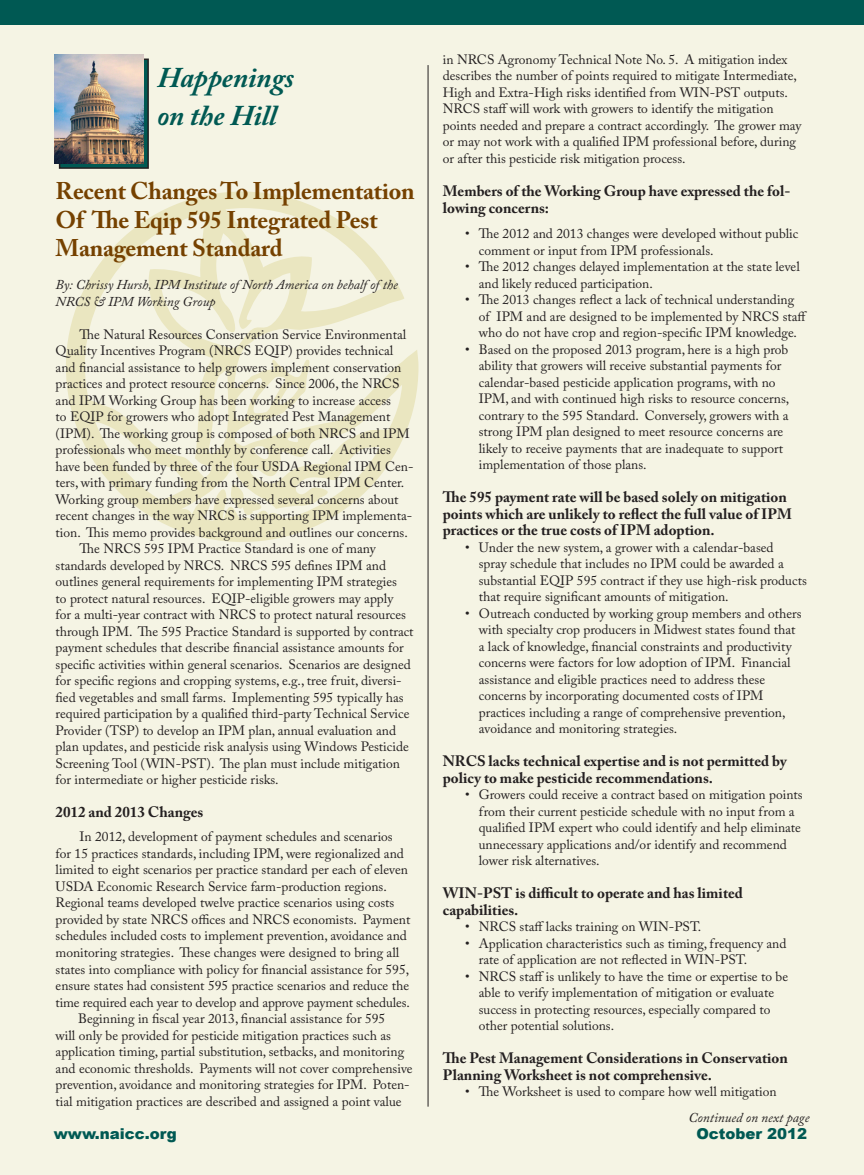
<style>
.page{position:relative;width:864px;height:1175px;background:#fff}
.page>*{position:absolute;margin:0;border:0;box-sizing:border-box;transform-origin:0 0}
.t1{font:italic 700 28.5px/37.5px "Adobe Caslon Pro";color:#005953}
.t2{font:700 24px/28.5px "Adobe Caslon Pro";letter-spacing:-.01em;color:#754100}
.t3{font:700 15px/16.5px "Adobe Caslon Pro";color:#231f20}
.t4{font:900 15px "Arial";color:#005953}
.t5{font:13.5px/16.5px "Adobe Caslon Pro";color:#231f20}
.t6{font:italic 13.5px/16.5px "Adobe Caslon Pro";color:#231f20}
</style>
<div class="page">
<div style="left:0;top:16px;width:863px;height:1158px;background:#f5f4e4"></div>
<div style="left:0;top:0;width:864px;height:25px;background:#005953"></div>
<hr style="left:428px;top:65px;width:1px;height:1041px;background:#231f20">
<svg style="left:66px;top:191px;width:352px;height:351px"></svg>
<svg style="left:62px;top:61px;width:84px;height:105px"></svg>
<div style="left:59px;top:58px;width:90px;height:111px;border:2px solid #231f20"></div>
<img style="left:54px;top:54px;width:90px;height:109px">
<p class="t1" style="left:157px;top:58px;width:138px">Happenings on the Hill</p>
<p class="t2" style="left:56px;top:177px;width:361px">Recent Changes To Implementation<br>Of The Eqip 595 Integrated Pest<br>Management Standard</p>
<p class="t6" style="left:56px;top:276px;width:344px">By: Chrissy Hursh, IPM Institute of North America on behalf of the<br>NRCS &amp; IPM Working Group</p>
<p class="t5" style="left:56px;top:326px;width:359px;text-indent:24px">The Natural Resources Conservation Service Environmental Quality Incentives Program (NRCS EQIP) provides technical and financial assistance to help growers implement conservation practices and protect resource concerns. Since 2006, the NRCS and IPM Working Group has been working to increase access<br>to EQIP for growers who adopt Integrated Pest Management (IPM). The working group is composed of both NRCS and IPM professionals who meet monthly by conference call. Activities have been funded by three of the four USDA Regional IPM Cen&shy;ters, with primary funding from the North Central IPM Center.<br>Working group members have expressed several concerns about recent changes in the way NRCS is supporting IPM implementa&shy;tion. This memo provides background and outlines our concerns.</p>
<p class="t5" style="left:56px;top:540px;width:359px;text-indent:24px">The NRCS 595 IPM Practice Standard is one of many standards developed by NRCS. NRCS 595 defines IPM and outlines general requirements for implementing IPM strategies<br>to protect natural resources. EQIP-eligible growers may apply<br>for a multi-year contract with NRCS to protect natural resources through IPM. The 595 Practice Standard is supported by contract payment schedules that describe financial assistance amounts for specific activities within general scenarios. Scenarios are designed for specific regions and cropping systems, e.g., tree fruit, diversi&shy;fied vegetables and small farms. Implementing 595 typically has required participation by a qualified third-party Technical Service Provider (TSP) to develop an IPM plan, annual evaluation and plan updates, and pesticide risk analysis using Windows Pesticide Screening Tool (WIN-PST). The plan must include mitigation for intermediate or higher pesticide risks.</p>
<p class="t3" style="left:56px;top:804px;width:149px">2012 and 2013 Changes</p>
<p class="t5" style="left:56px;top:828px;width:356px;text-indent:24px">In 2012, development of payment schedules and scenarios for 15 practices standards, including IPM, were regionalized and limited to eight scenarios per practice standard per each of eleven USDA Economic Research Service farm-production regions.<br>Regional teams developed twelve practice scenarios using costs provided by state NRCS offices and NRCS economists. Payment schedules included costs to implement prevention, avoidance and monitoring strategies. These changes were designed to bring all states into compliance with policy for financial assistance for 595, ensure states had consistent 595 practice scenarios and reduce the time required each year to develop and approve payment schedules.</p>
<p class="t5" style="left:56px;top:1010px;width:358px;text-indent:23px">Beginning in fiscal year 2013, financial assistance for 595<br>will only be provided for pesticide mitigation practices such as application timing, partial substitution, setbacks, and monitoring and economic thresholds. Payments will not cover comprehensive prevention, avoidance and monitoring strategies for IPM. Poten&shy;tial mitigation practices are described and assigned a point value</p>
<p class="t5" style="left:443px;top:51px;width:360px">in NRCS Agronomy Technical Note No. 5. A mitigation index describes the number of points required to mitigate Intermediate, High and Extra-High risks identified from WIN-PST outputs.<br>NRCS staff will work with growers to identify the mitigation points needed and prepare a contract accordingly. The grower may or may not work with a qualified IPM professional before, during or after this pesticide risk mitigation process.</p>
<p class="t3" style="left:443px;top:182px;width:349px">Members of the Working Group have expressed the fol&shy;lowing concerns:</p>
<p class="t5" style="left:479px;top:225px;width:321px;text-indent:-14px">• The 2012 and 2013 changes were developed without public comment or input from IPM professionals.</p>
<p class="t5" style="left:479px;top:258px;width:323px;text-indent:-14px">• The 2012 changes delayed implementation at the state level and likely reduced participation.</p>
<p class="t5" style="left:479px;top:291px;width:330px;text-indent:-14px">• The 2013 changes reflect a lack of technical understanding of IPM and are designed to be implemented by NRCS staff who do not have crop and region-specific IPM knowledge.</p>
<p class="t5" style="left:479px;top:341px;width:312px;text-indent:-14px">• Based on the proposed 2013 program, here is a high prob ability that growers will receive substantial payments for calendar-based pesticide application programs, with no IPM, and with continued high risks to resource concerns, contrary to the 595 Standard. Conversely, growers with a strong IPM plan designed to meet resource concerns are likely to receive payments that are inadequate to support implementation of those plans.</p>
<p class="t3" style="left:443px;top:488px;width:351px">The 595 payment rate will be based solely on mitigation points which are unlikely to reflect the full value of IPM practices or the true costs of IPM adoption.</p>
<p class="t5" style="left:465px;top:539px;width:310px">• Under the new system, a grower with a calendar-based</p>
<p class="t5" style="left:479px;top:555px;width:330px">spray schedule that includes no IPM could be awarded a substantial EQIP 595 contract if they use high-risk products that require significant amounts of mitigation.</p>
<p class="t5" style="left:465px;top:605px;width:338px;text-align:center">• Outreach conducted by working group members and others with specialty crop producers in Midwest states found that</p>
<p class="t5" style="left:479px;top:638px;width:314px;text-align:justify">a lack of knowledge, financial constraints and productivity concerns were factors for low adoption of IPM. Financial assistance and eligible practices need to address these</p>
<p class="t5" style="left:479px;top:687px;width:286px">concerns by incorporating documented costs of IPM</p>
<p class="t5" style="left:479px;top:704px;width:308px">practices including a range of comprehensive prevention, avoidance and monitoring strategies.</p>
<p class="t3" style="left:443px;top:752px;width:346px">NRCS lacks technical expertise and is not permitted by policy to make pesticide recommendations.</p>
<p class="t5" style="left:479px;top:786px;width:325px;text-indent:-14px">• Growers could receive a contract based on mitigation points from their current pesticide schedule with no input from a qualified IPM expert who could identify and help eliminate unnecessary applications and/or identify and recommend lower risk alternatives.</p>
<p class="t3" style="left:443px;top:884px;width:302px">WIN-PST is difficult to operate and has limited</p>
<p class="t3" style="left:443px;top:901px;width:77px">capabilities.</p>
<p class="t5" style="left:465px;top:918px;width:237px">• NRCS staff lacks training on WIN-PST.</p>
<p class="t5" style="left:479px;top:935px;width:309px;text-indent:-14px">• Application characteristics such as timing, frequency and rate of application are not reflected in WIN-PST.</p>
<p class="t5" style="left:465px;top:968px;width:324px;text-align:center">• NRCS staff is unlikely to have the time or expertise to be able to verify implementation of mitigation or evaluate</p>
<p class="t5" style="left:479px;top:1001px;width:293px">success in protecting resources, especially compared to</p>
<p class="t5" style="left:479px;top:1017px;width:137px">other potential solutions.</p>
<p class="t3" style="left:443px;top:1049px;width:347px">The Pest Management Considerations in Conservation<br>Planning Worksheet is not comprehensive.</p>
<p class="t5" style="left:465px;top:1083px;width:313px">• The Worksheet is used to compare how well mitigation</p>
<p class="t6" style="left:688px;top:1108px;width:122px">Continued on next page</p>
<p class="t4" style="left:54px;top:1122px;width:125px">www.naicc.org</p>
<p class="t4" style="left:696px;top:1122px;width:112px">October 2012</p>
</div>
